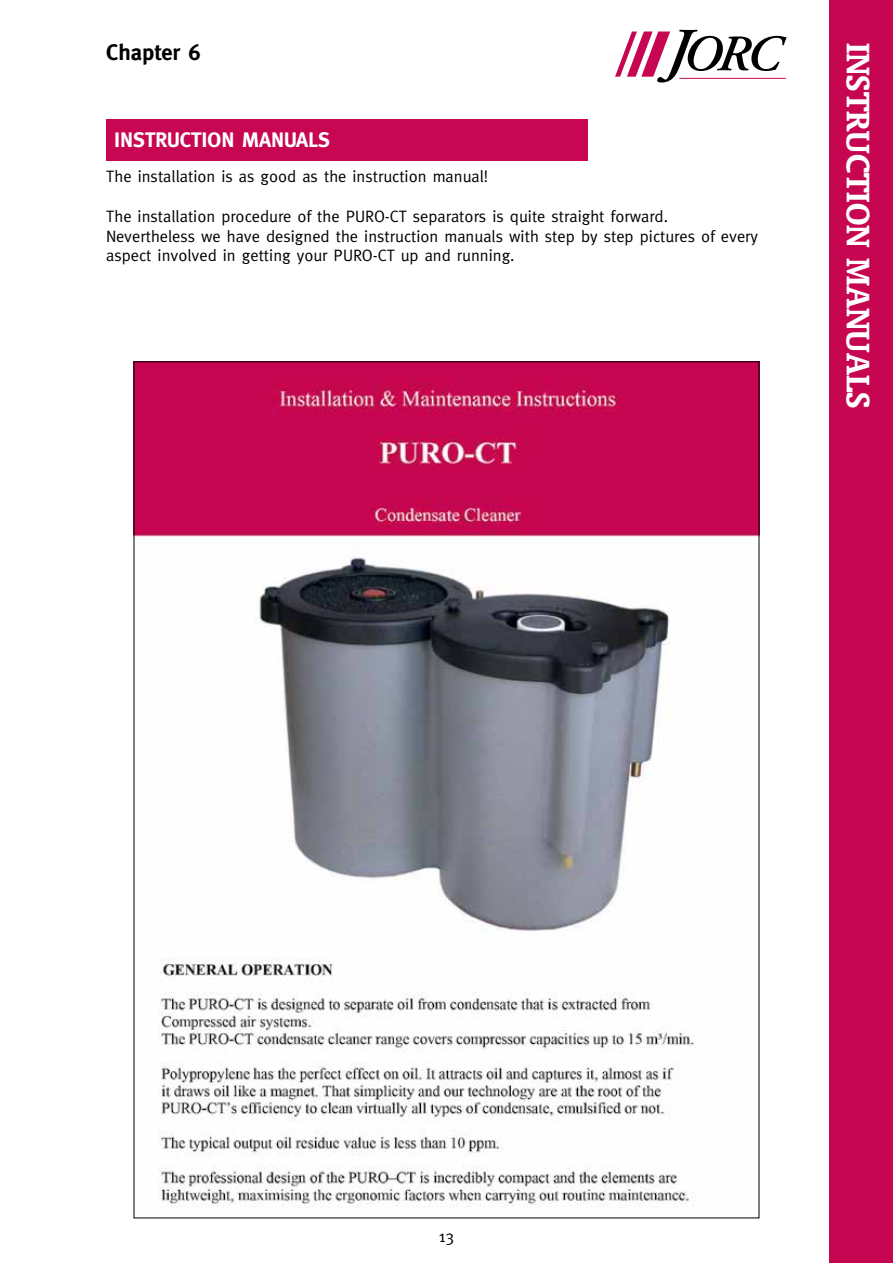
<style>
.page{position:relative;width:893px;height:1263px;background:#fff}
.page>*{position:absolute;margin:0;border:0;box-sizing:border-box;transform-origin:0 0}
.t1{font:700 37.2px "Oranda BT";color:#fff}
.t2{font:700 22.5px "Meta";color:#000}
.t3{font:700 21px "Meta";color:#fff}
.t4{font:16.5px/19.8px "Meta";color:#000}
</style>
<div class="page">
<div style="left:829px;top:0;width:64px;height:1263px;background:#c60651"></div>
<svg style="left:615px;top:30px;width:172px;height:53px"></svg>
<hr style="left:679px;top:78px;width:107px;height:1px;background:#c60651">
<div style="left:106px;top:119px;width:482px;height:42px;background:#c80752"></div>
<img style="left:136px;top:363px;width:621px;height:845px">
<h2 class="t2" style="left:106px;top:39px;width:96px">CHAPTER 6</h2>
<p class="t3" style="left:114px;top:128px;width:218px">INSTRUCTION MANUALS</p>
<p class="t4" style="left:106px;top:166px;width:384px">The installation is as good as the instruction manual!</p>
<p class="t4" style="left:106px;top:206px;width:653px">The installation procedure of the PURO-CT separators is quite straight forward.<br>Nevertheless we have designed the instruction manuals with step by step pictures of every aspect involved in getting your PURO-CT up and running.</p>
<h1 class="t1" style="left:880px;top:43px;width:367px;rotate:90deg">Instruction Manuals</h1>
<p class="t4" style="left:439px;top:1226px;width:17px">13</p>
</div>
